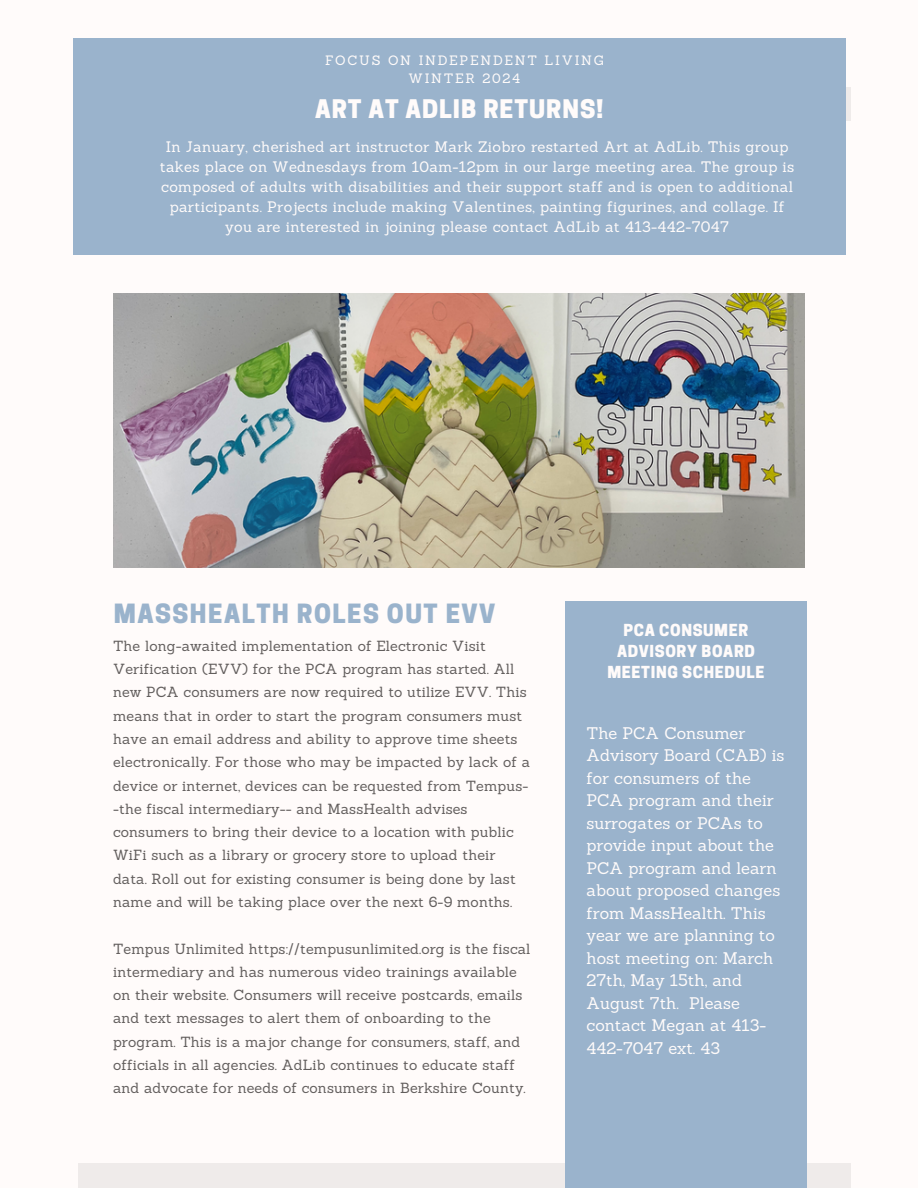
<style>
.page{position:relative;width:918px;height:1188px;background:#fffbfa}
.page>*{position:absolute;margin:0;border:0;box-sizing:border-box;transform-origin:0 0}
.t1{font:800 24.9px "Cooper Hewitt";letter-spacing:.06em;color:#9ab3cc}
.t2{font:800 24px "Cooper Hewitt";letter-spacing:.04em;color:#fffbfa}
.t3{font:16.35px/22.5px "Sanchez";color:#fffbfa}
.t4{font:800 15.6px/21.3px "Cooper Hewitt";letter-spacing:.04em;color:#fffbfa;text-align:center}
.t5{font:14.85px/20.1px "Sanchez";letter-spacing:.02em;color:#fffbfa;text-align:center}
.t6{font:14.25px/23.2px "Sanchez";letter-spacing:.01em;color:#625e5d}
.t7{font:13.2px/18px "Sanchez";letter-spacing:.13em;color:#fffbfa;text-align:center}
</style>
<div class="page">
<div style="left:79px;top:1163px;width:771px;height:25px;background:#efebea"></div>
<div style="left:73px;top:38px;width:772px;height:216px;background:#9ab3cc"></div>
<img style="left:113px;top:294px;width:692px;height:273px">
<div style="left:565px;top:601px;width:241px;height:587px;background:#9ab3cc"></div>
<p class="t7" style="left:325px;top:51px;width:280px">FOCUS ON INDEPENDENT LIVING<br>WINTER 2024</p>
<h4 class="t2" style="left:315px;top:100px;width:290px">ART AT ADLIB RETURNS!</h4>
<h1 class="t5" style="left:160px;top:137px;width:636px">In January, cherished art instructor Mark Ziobro restarted Art at AdLib. This group takes place on Wednesdays from 10am-12pm in our large meeting area. The group is composed of adults with disabilities and their support staff and is open to additional participants. Projects include making Valentines, painting figurines, and collage. If you are interested in joining please contact AdLib at 413-442-7047</h1>
<h3 class="t1" style="left:114px;top:604px;width:383px">MASSHEALTH ROLES OUT EVV</h3>
<p class="t6" style="left:113px;top:634px;width:419px">The long-awaited implementation of Electronic Visit Verification (EVV) for the PCA program has started. All new PCA consumers are now required to utilize EVV. This means that in order to start the program consumers must have an email address and ability to approve time sheets electronically. For those who may be impacted by lack of a device or internet, devices can be requested from Tempus--the fiscal intermediary-- and MassHealth advises consumers to bring their device to a location with public WiFi such as a library or grocery store to upload their data. Roll out for existing consumer is being done by last name and will be taking place over the next 6-9 months.</p>
<h1 class="t6" style="left:113px;top:937px;width:419px">Tempus Unlimited https://tempusunlimited.org is the fiscal intermediary and has numerous video trainings available on their website. Consumers will receive postcards, emails and text messages to alert them of onboarding to the program. This is a major change for consumers, staff, and officials in all agencies. AdLib continues to educate staff and advocate for needs of consumers in Berkshire County.</h1>
<p class="t4" style="left:607px;top:621px;width:158px">PCA CONSUMER<br>ADVISORY BOARD<br>MEETING SCHEDULE</p>
<p class="t3" style="left:587px;top:721px;width:200px">The PCA Consumer<br>Advisory Board (CAB) is for consumers of the<br>PCA program and their surrogates or PCAs to provide input about the<br>PCA program and learn about proposed changes from MassHealth. This year we are planning to host meeting on: March<br>27th, May 15th, and<br>August 7th. Please contact Megan at 413-<br>442-7047 ext. 43</p>
</div>
